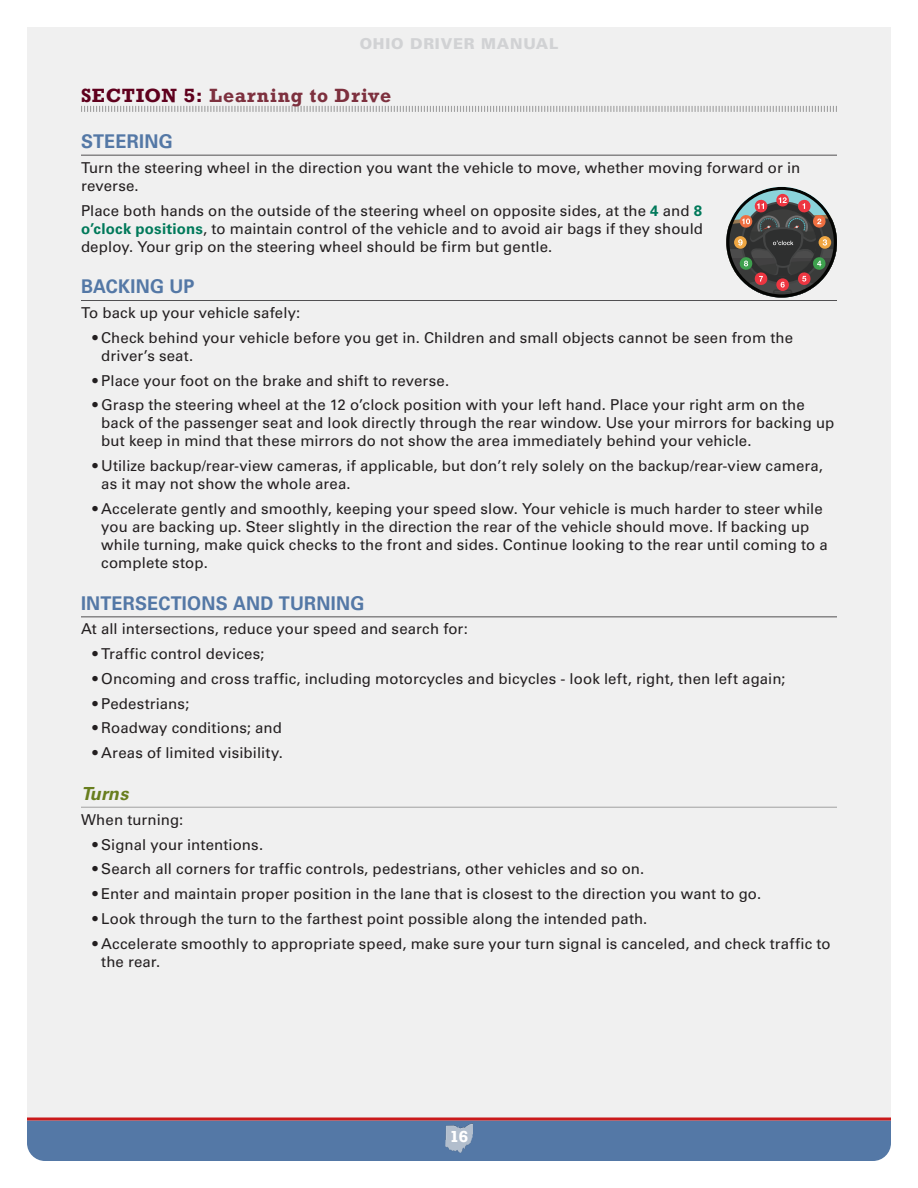
<style>
.page{position:relative;width:918px;height:1188px;background:#fff}
.page>*{position:absolute;margin:0;border:0;box-sizing:border-box;transform-origin:0 0}
.t1{font:700 18.9px "Univers LT Std";letter-spacing:.015em;color:#5478a6;scale:.95 1}
.t2{font:700 18px "Rockwell";letter-spacing:.05em;color:#7d303e}
.t3{font:italic 700 18px "Univers LT Std";letter-spacing:.005em;color:#687e1e}
.t4{font:15px/18px "Univers LT Std";letter-spacing:.005em;color:#231f20}
.t5{font:900 15px "Univers LT Std";letter-spacing:.05em;color:#d1d2d4}
.t6{font:700 15px "Rockwell";color:#fff}
.s1{color:#5f001d}
.s2{font-weight:700;color:#00795a}
</style>
<div class="page">
<div style="left:27px;top:27px;width:864px;height:1093px;background:#f0f0f0"></div>
<div style="left:27px;top:1120px;width:864px;height:41px;background:#5478a6"></div>
<hr style="left:27px;top:1118px;width:864px;height:2px;background:#ca1a1b">
<img style="left:445px;top:1123px;width:28px;height:30px">
<hr style="left:81px;top:155px;width:756px;height:1px;background:#515052">
<hr style="left:81px;top:300px;width:756px;height:1px;background:#515052">
<hr style="left:81px;top:616px;width:756px;height:1px;background:#515052">
<hr style="left:81px;top:807px;width:756px;height:1px;background:#a0a0a0">
<svg style="left:726px;top:187px;width:111px;height:111px"></svg>
<svg style="left:776px;top:194px;width:13px;height:12px"></svg>
<svg style="left:726px;top:197px;width:111px;height:101px"></svg>
<div style="left:726px;top:187px;width:111px;height:110px;border:3px solid #040503;border-radius:50%"></div>
<svg style="left:81px;top:106px;width:756px;height:6px"></svg>
<p class="t5" style="left:360px;top:35px;width:200px">OHIO DRIVER MANUAL</p>
<p class="t2" style="left:81px;top:83px;width:312px"><span class="s1">SECTION 5:</span> Learning to Drive</p>
<p class="t1" style="left:81px;top:130px;width:98px">STEERING</p>
<p class="t4" style="left:81px;top:159px;width:721px">Turn the steering wheel in the direction you want the vehicle to move, whether moving forward or in reverse.</p>
<p class="t4" style="left:81px;top:201px;width:624px;text-align:justify">Place both hands on the outside of the steering wheel on opposite sides, at the <span class="s2">4</span> and <span class="s2">8 o’clock positions</span>, to maintain control of the vehicle and to avoid air bags if they should deploy. Your grip on the steering wheel should be firm but gentle.</p>
<p class="t1" style="left:81px;top:276px;width:121px">BACKING UP</p>
<p class="t4" style="left:81px;top:304px;width:221px">To back up your vehicle safely:</p>
<p class="t4" style="left:101px;top:329px;width:693px;text-indent:-9px">• Check behind your vehicle before you get in. Children and small objects cannot be seen from the driver’s seat.</p>
<p class="t4" style="left:93px;top:371px;width:358px">• Place your foot on the brake and shift to reverse.</p>
<p class="t4" style="left:101px;top:396px;width:735px;text-indent:-9px">• Grasp the steering wheel at the 12 o’clock position with your left hand. Place your right arm on the back of the passenger seat and look directly through the rear window. Use your mirrors for backing up but keep in mind that these mirrors do not show the area immediately behind your vehicle.</p>
<p class="t4" style="left:101px;top:457px;width:723px;text-indent:-9px">• Utilize backup/rear-view cameras, if applicable, but don’t rely solely on the backup/rear-view camera, as it may not show the whole area.</p>
<p class="t4" style="left:101px;top:500px;width:728px;text-indent:-9px">• Accelerate gently and smoothly, keeping your speed slow. Your vehicle is much harder to steer while you are backing up. Steer slightly in the direction the rear of the vehicle should move. If backing up while turning, make quick checks to the front and sides. Continue looking to the rear until coming to a complete stop.</p>
<p class="t1" style="left:81px;top:592px;width:300px">INTERSECTIONS AND TURNING</p>
<p class="t4" style="left:81px;top:620px;width:388px">At all intersections, reduce your speed and search for:</p>
<p class="t4" style="left:93px;top:645px;width:173px">• Traffic control devices;</p>
<p class="t4" style="left:93px;top:670px;width:694px">• Oncoming and cross traffic, including motorcycles and bicycles - look left, right, then left again;</p>
<p class="t4" style="left:93px;top:695px;width:98px">• Pedestrians;</p>
<p class="t4" style="left:93px;top:719px;width:191px">• Roadway conditions; and</p>
<p class="t4" style="left:93px;top:744px;width:192px">• Areas of limited visibility.</p>
<p class="t3" style="left:81px;top:783px;width:49px">Turns</p>
<p class="t4" style="left:81px;top:811px;width:104px">When turning:</p>
<p class="t4" style="left:93px;top:835px;width:172px">• Signal your intentions.</p>
<p class="t4" style="left:93px;top:860px;width:553px">• Search all corners for traffic controls, pedestrians, other vehicles and so on.</p>
<p class="t4" style="left:93px;top:885px;width:670px">• Enter and maintain proper position in the lane that is closest to the direction you want to go.</p>
<p class="t4" style="left:93px;top:910px;width:556px">• Look through the turn to the farthest point possible along the intended path.</p>
<p class="t4" style="left:101px;top:934px;width:731px;text-indent:-9px">• Accelerate smoothly to appropriate speed, make sure your turn signal is canceled, and check traffic to the rear.</p>
<p class="t6" style="left:450px;top:1127px;width:20px">16</p>
</div>
